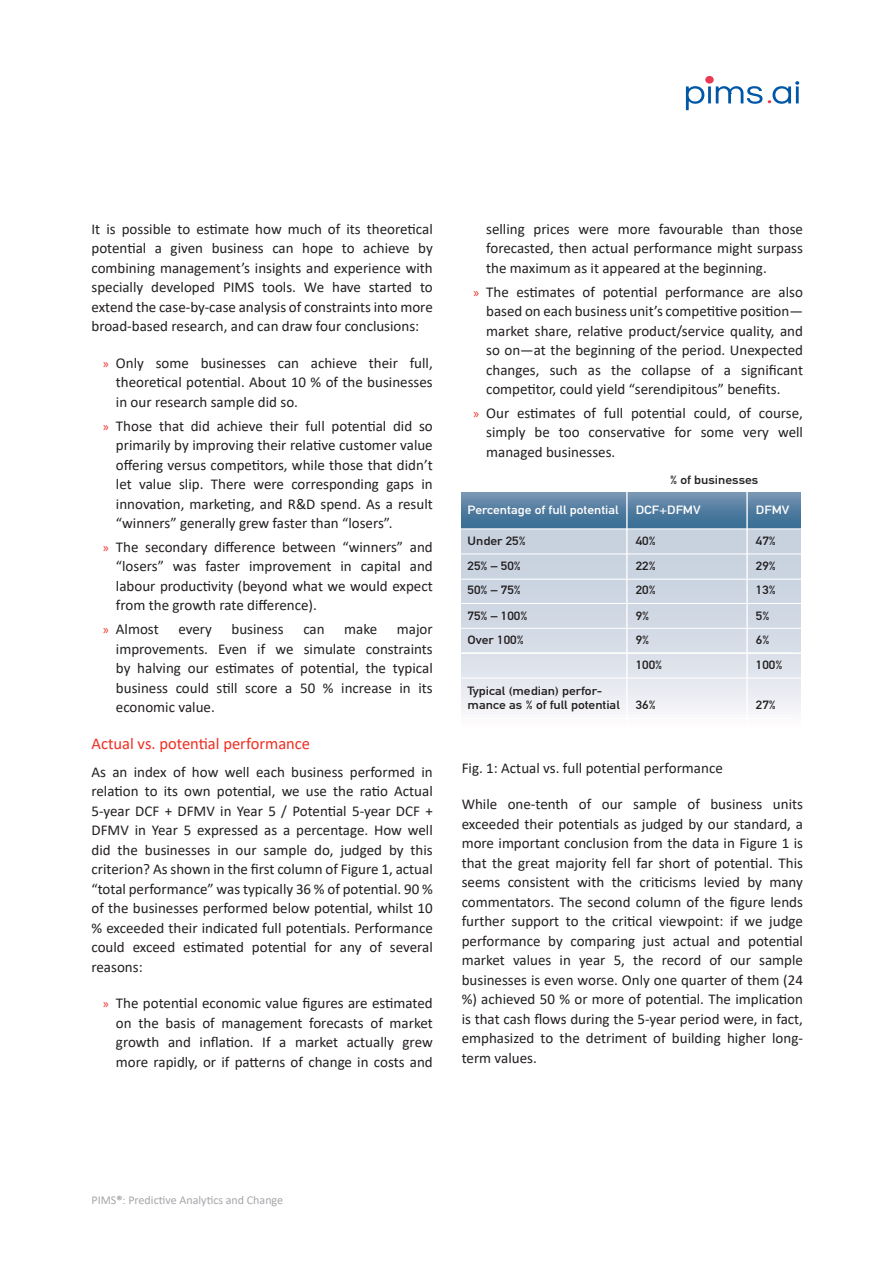
<style>
.page{position:relative;width:893px;height:1263px;background:#fff}
.page>*{position:absolute;margin:0;border:0;box-sizing:border-box;transform-origin:0 0}
._20_Fliess_HelvRoman_8_75_11_75_schw{font:16.5px "Calibri";color:#ee2e22}
._20_Fliess_HelvRoman_8_75_11_75_schw-2{font:15px/19.5px "Calibri";color:#231f20;text-align:justify}
._20_Fliess_HelvRoman_8_75_11_75_schw-3{font:12px "Calibri";color:#a5a6aa}
.t1{font:11.85px/24.6px "DIN Mittelschrift";color:#231f20;scale:1.14 1}
.t2{font:11.85px "DIN Mittelschrift";color:#fff;scale:1.14 1}
.s1{font-family:"Myriad Pro";font-size:13.5px;color:#ee2e22}
.s2{color:#828487}
.s3{font-weight:300;color:#97999c}
</style>
<div class="page">
<svg style="left:462px;top:529px;width:339px;height:182px;background:#d5dce6"></svg>
<svg style="left:462px;top:492px;width:339px;height:36px;background:#557fa2"></svg>
<hr style="left:626px;top:491px;width:2px;height:236px;background:#fff">
<hr style="left:746px;top:491px;width:2px;height:236px;background:#fff">
<hr style="left:462px;top:553px;width:339px;height:1px;background:#fff">
<hr style="left:462px;top:579px;width:339px;height:1px;background:#fff">
<hr style="left:462px;top:603px;width:339px;height:1px;background:#fff">
<hr style="left:462px;top:628px;width:339px;height:1px;background:#fff">
<hr style="left:462px;top:653px;width:339px;height:1px;background:#fff">
<hr style="left:462px;top:677px;width:339px;height:2px;background:#fff">
<svg style="left:686px;top:86px;width:18px;height:24px"></svg>
<hr style="left:708px;top:86px;width:3px;height:17px;background:#0057a7">
<div style="left:705px;top:76px;width:9px;height:8px;background:#e93a54;border-radius:50%"></div>
<svg style="left:768px;top:81px;width:31px;height:23px"></svg>
<svg style="left:716px;top:86px;width:46px;height:18px"></svg>
<p class="_20_Fliess_HelvRoman_8_75_11_75_schw-2" style="left:91px;top:219px;width:343px">It is possible to estimate how much of its theoretical potential a given business can hope to achieve by combining management’s insights and experience with specially developed PIMS tools. We have started to extend the case-by-case analysis of constraints into more broad-based research, and can draw four conclusions:</p>
<p class="_20_Fliess_HelvRoman_8_75_11_75_schw-2" style="left:116px;top:353px;width:318px;text-indent:-13px"><span class="s1">»</span> Only some businesses can achieve their full, theoretical potential. About 10 % of the businesses in our research sample did so.</p>
<p class="_20_Fliess_HelvRoman_8_75_11_75_schw-2" style="left:116px;top:415px;width:318px;text-indent:-13px"><span class="s1">»</span> Those that did achieve their full potential did so primarily by improving their relative customer value offering versus competitors, while those that didn’t let value slip. There were corresponding gaps in innovation, marketing, and R&amp;D spend. As a result “winners” generally grew faster than “losers”.</p>
<p class="_20_Fliess_HelvRoman_8_75_11_75_schw-2" style="left:116px;top:537px;width:318px;text-indent:-13px"><span class="s1">»</span> The secondary difference between “winners” and “losers” was faster improvement in capital and labour productivity (beyond what we would expect from the growth rate difference).</p>
<p class="_20_Fliess_HelvRoman_8_75_11_75_schw-2" style="left:103px;top:619px;width:57px"><span class="s1">»</span> Almost</p>
<p class="_20_Fliess_HelvRoman_8_75_11_75_schw-2" style="left:178px;top:619px;width:35px">every</p>
<p class="_20_Fliess_HelvRoman_8_75_11_75_schw-2" style="left:232px;top:619px;width:54px">business</p>
<p class="_20_Fliess_HelvRoman_8_75_11_75_schw-2" style="left:303px;top:619px;width:23px">can</p>
<p class="_20_Fliess_HelvRoman_8_75_11_75_schw-2" style="left:344px;top:619px;width:34px">make</p>
<p class="_20_Fliess_HelvRoman_8_75_11_75_schw-2" style="left:116px;top:619px;width:318px;text-indent:281px">major improvements. Even if we simulate constraints by halving our estimates of potential, the typical business could still score a 50 % increase in its economic value.</p>
<p class="_20_Fliess_HelvRoman_8_75_11_75_schw" style="left:91px;top:732px;width:220px">Actual vs. potential performance</p>
<p class="_20_Fliess_HelvRoman_8_75_11_75_schw-2" style="left:91px;top:761px;width:343px">As an index of how well each business performed in relation to its own potential, we use the ratio Actual 5-year DCF + DFMV in Year 5 / Potential 5-year DCF + DFMV in Year 5 expressed as a percentage. How well did the businesses in our sample do, judged by this criterion? As shown in the first column of Figure 1, actual “total performance” was typically 36 % of potential. 90 % of the businesses performed below potential, whilst 10 % exceeded their indicated full potentials. Performance could exceed estimated potential for any of several reasons:</p>
<p class="_20_Fliess_HelvRoman_8_75_11_75_schw-2" style="left:116px;top:993px;width:318px;text-indent:-13px"><span class="s1">»</span> The potential economic value figures are estimated on the basis of management forecasts of market growth and inflation. If a market actually grew more rapidly, or if patterns of change in costs and</p>
<p class="_20_Fliess_HelvRoman_8_75_11_75_schw-2" style="left:486px;top:219px;width:318px">selling prices were more favourable than those forecasted, then actual performance might surpass the maximum as it appeared at the beginning.</p>
<p class="_20_Fliess_HelvRoman_8_75_11_75_schw-2" style="left:486px;top:281px;width:318px;text-indent:-13px"><span class="s1">»</span> The estimates of potential performance are also based on each business unit’s competitive position— market share, relative product/service quality, and so on—at the beginning of the period. Unexpected changes, such as the collapse of a significant competitor, could yield “serendipitous” benefits.</p>
<p class="_20_Fliess_HelvRoman_8_75_11_75_schw-2" style="left:486px;top:403px;width:318px;text-indent:-13px"><span class="s1">»</span> Our estimates of full potential could, of course, simply be too conservative for some very well managed businesses.</p>
<p class="t1" style="left:670px;top:467px;width:79px">% of businesses</p>
<p class="t2" style="left:636px;top:502px;width:59px">DCF+DFMV</p>
<p class="t2" style="left:468px;top:502px;width:134px">Percentage of full potential</p>
<p class="t2" style="left:756px;top:502px;width:31px">DFMV</p>
<p class="t1" style="left:468px;top:529px;width:52px">Under 25%<br>25% – 50%<br>50% – 75%</p>
<p class="t1" style="left:468px;top:603px;width:54px">75% – 100%<br>Over 100%</p>
<p class="t1" style="left:468px;top:684px;width:135px;line-height:13.6px">Typical (median) perfor&shy;mance as % of full potential</p>
<p class="t1" style="left:636px;top:529px;width:19px;text-align:justify">40% 22% 20% 9%</p>
<p class="t1" style="left:636px;top:627px;width:13px">9%</p>
<p class="t1" style="left:756px;top:529px;width:19px;text-align:justify">47% 29% 13%</p>
<p class="t1" style="left:756px;top:603px;width:13px">5%</p>
<p class="t1" style="left:756px;top:627px;width:13px">6%</p>
<p class="t1" style="left:636px;top:652px;width:25px">100%</p>
<p class="t1" style="left:756px;top:652px;width:25px">100%</p>
<p class="t1" style="left:636px;top:692px;width:19px">36%</p>
<p class="t1" style="left:756px;top:692px;width:19px">27%</p>
<p class="_20_Fliess_HelvRoman_8_75_11_75_schw-2" style="left:462px;top:758px;width:263px">Fig. 1: Actual vs. full potential performance</p>
<p class="_20_Fliess_HelvRoman_8_75_11_75_schw-2" style="left:462px;top:794px;width:343px">While one-tenth of our sample of business units exceeded their potentials as judged by our standard, a more important conclusion from the data in Figure 1 is that the great majority fell far short of potential. This seems consistent with the criticisms levied by many commentators. The second column of the figure lends further support to the critical viewpoint: if we judge performance by comparing just actual and potential market values in year 5, the record of our sample businesses is even worse. Only one quarter of them (24 %) achieved 50 % or more of potential. The implication is that cash flows during the 5-year period were, in fact, emphasized to the detriment of building higher long&shy;term values.</p>
<p class="_20_Fliess_HelvRoman_8_75_11_75_schw-3" style="left:91px;top:1192px;width:193px">PIMS<span class="s2">®</span><span class="s3">:</span> Predictive Analytics and Change</p>
</div>
